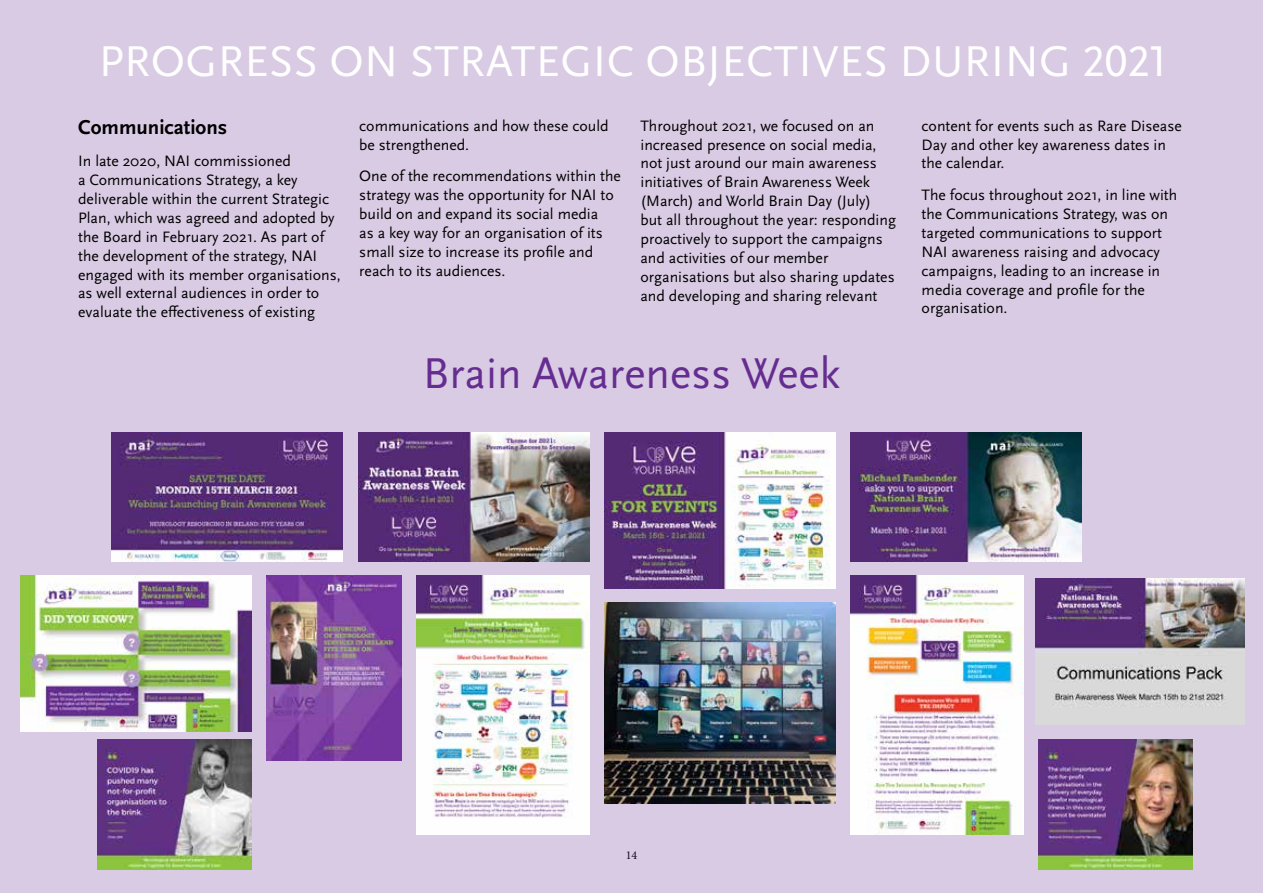
<style>
.page{position:relative;width:1263px;height:893px;background:#d9cbe3}
.page>*{position:absolute;margin:0;border:0;box-sizing:border-box;transform-origin:0 0}
.t1{font:45px "Scala Sans Pro";letter-spacing:.01em;color:#fff}
.t2{font:45px "Scala Sans Pro";color:#662d91}
.t3{font:700 21px "Scala Sans Pro";color:#000}
.t4{font:15.75px/18.9px "Scala Sans Pro";color:#000}
.t5{font:12px "Minion Pro";color:#000}
</style>
<div class="page">
<img style="left:604px;top:602px;width:231px;height:201px">
<img style="left:417px;top:576px;width:172px;height:258px">
<img style="left:850px;top:576px;width:173px;height:258px">
<img style="left:112px;top:432px;width:231px;height:130px">
<img style="left:604px;top:432px;width:231px;height:156px">
<img style="left:850px;top:432px;width:232px;height:130px">
<img style="left:358px;top:432px;width:231px;height:130px">
<img style="left:20px;top:576px;width:232px;height:155px">
<img style="left:1035px;top:578px;width:209px;height:147px">
<img style="left:267px;top:576px;width:134px;height:184px">
<img style="left:1038px;top:740px;width:155px;height:129px">
<img style="left:97px;top:740px;width:155px;height:129px">
<h1 class="t1" style="left:99px;top:35px;width:1070px">PROGRESS ON STRATEGIC OBJECTIVES DURING 2021</h1>
<h2 class="t3" style="left:78px;top:116px;width:151px">Communications</h2>
<p class="t4" style="left:78px;top:152px;width:264px">In late 2020, NAI commissioned<br>a Communications Strategy, a key deliverable within the current Strategic Plan, which was agreed and adopted by the Board in February 2021. As part of the development of the strategy, NAI engaged with its member organisations, as well external audiences in order to evaluate the effectiveness of existing</p>
<p class="t4" style="left:359px;top:116px;width:251px">communications and how these could be strengthened.</p>
<p class="t4" style="left:359px;top:167px;width:263px">One of the recommendations within the strategy was the opportunity for NAI to build on and expand its social media<br>as a key way for an organisation of its small size to increase its profile and reach to its audiences.</p>
<p class="t4" style="left:640px;top:116px;width:257px">Throughout 2021, we focused on an increased presence on social media, not just around our main awareness initiatives of Brain Awareness Week (March) and World Brain Day (July) but all throughout the year: responding proactively to support the campaigns and activities of our member organisations but also sharing updates and developing and sharing relevant</p>
<p class="t4" style="left:922px;top:116px;width:262px">content for events such as Rare Disease<br>Day and other key awareness dates in the calendar.</p>
<p class="t4" style="left:922px;top:186px;width:257px">The focus throughout 2021, in line with the Communications Strategy, was on targeted communications to support NAI awareness raising and advocacy campaigns, leading to an increase in media coverage and profile for the organisation.</p>
<h1 class="t2" style="left:423px;top:348px;width:419px">Brain Awareness Week</h1>
<p class="t5" style="left:626px;top:847px;width:13px">14</p>
</div>
